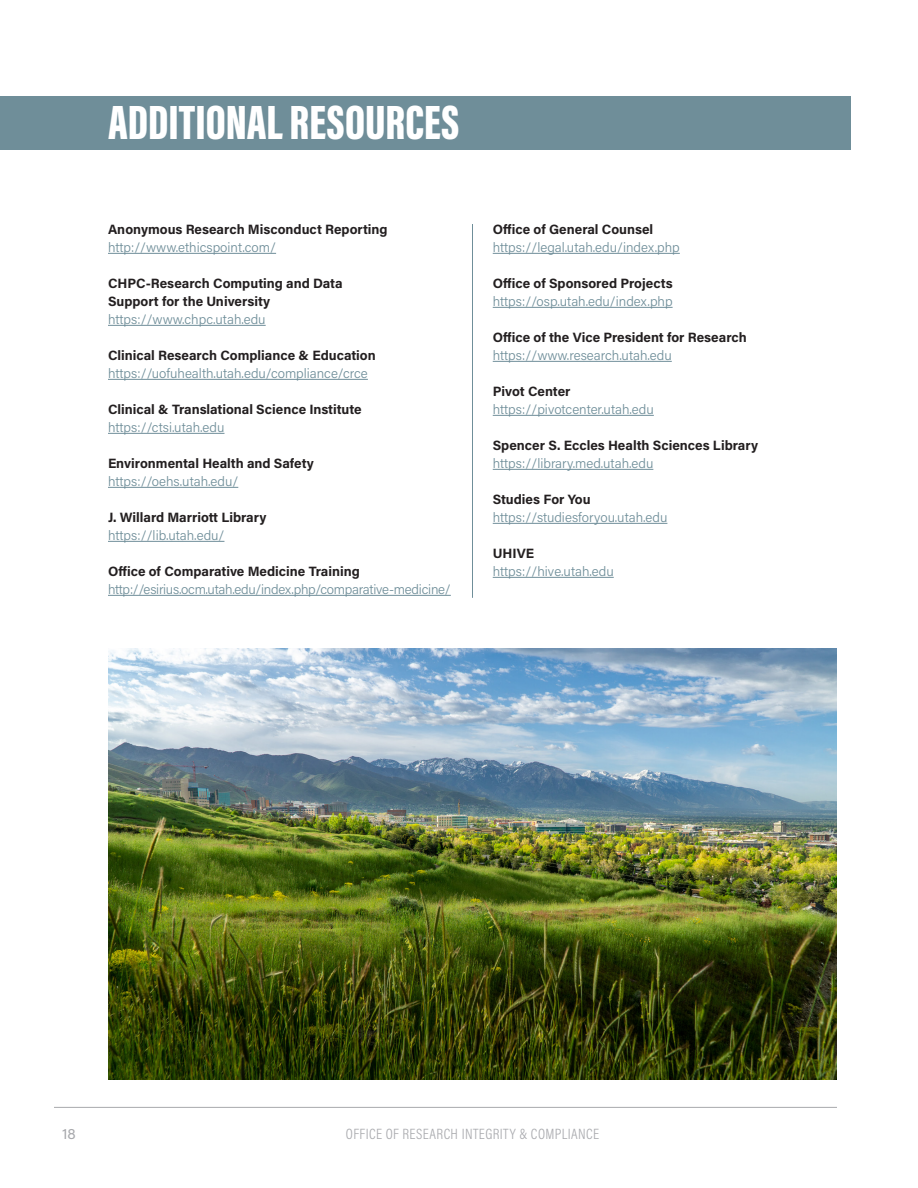
<style>
.page{position:relative;width:918px;height:1188px;background:#fff}
.page>*{position:absolute;margin:0;border:0;box-sizing:border-box;transform-origin:0 0}
.Header_Left_Spread{font:900 49.5px "Acumin Pro Extra Cond";color:#fff}
.t1{font:300 15px "Acumin Pro Cond";letter-spacing:.025em;color:#a8a9ad}
.t2{font:15px "Acumin Pro";color:#a8a9ad}
.Body{font:700 13.5px/18px "Acumin Pro";color:#231f20}
.Body-2{font:300 13.5px "Acumin Pro";color:#6f8e99}
.Body-3{font:300 13.5px "Acumin Pro";letter-spacing:-.02em;color:#6f8e99}
</style>
<div class="page">
<hr style="left:54px;top:1107px;width:783px;height:1px;background:#a8a9ad">
<hr style="left:108px;top:253px;width:168px;height:1px;background:#6f8e99">
<hr style="left:108px;top:325px;width:158px;height:1px;background:#6f8e99">
<hr style="left:108px;top:379px;width:260px;height:1px;background:#6f8e99">
<hr style="left:108px;top:433px;width:117px;height:1px;background:#6f8e99">
<hr style="left:108px;top:487px;width:130px;height:1px;background:#6f8e99">
<hr style="left:108px;top:541px;width:116px;height:1px;background:#6f8e99">
<hr style="left:108px;top:595px;width:343px;height:1px;background:#6f8e99">
<hr style="left:493px;top:253px;width:187px;height:1px;background:#6f8e99">
<hr style="left:493px;top:307px;width:180px;height:1px;background:#6f8e99">
<hr style="left:493px;top:361px;width:179px;height:1px;background:#6f8e99">
<hr style="left:493px;top:415px;width:161px;height:1px;background:#6f8e99">
<hr style="left:493px;top:469px;width:160px;height:1px;background:#6f8e99">
<hr style="left:493px;top:523px;width:174px;height:1px;background:#6f8e99">
<hr style="left:493px;top:577px;width:121px;height:1px;background:#6f8e99">
<hr style="left:472px;top:224px;width:1px;height:374px;background:#6f8e99">
<div style="left:0;top:96px;width:850px;height:54px;background:#6f8e99"></div>
<img style="left:108px;top:648px;width:729px;height:432px">
<p class="Header_Left_Spread" style="left:108px;top:92px;width:353px">ADDITIONAL RESOURCES</p>
<p class="Body" style="left:108px;top:220px;width:281px">Anonymous Research Misconduct Reporting</p>
<p class="Body-2" style="left:108px;top:238px;width:170px">http://www.ethicspoint.com/</p>
<p class="Body" style="left:108px;top:274px;width:236px">CHPC-Research Computing and Data<br>Support for the University</p>
<p class="Body-2" style="left:108px;top:310px;width:159px">https://www.chpc.utah.edu</p>
<p class="Body" style="left:108px;top:346px;width:269px">Clinical Research Compliance &amp; Education</p>
<p class="Body-2" style="left:108px;top:364px;width:261px">https://uofuhealth.utah.edu/compliance/crce</p>
<p class="Body" style="left:108px;top:400px;width:255px">Clinical &amp; Translational Science Institute</p>
<p class="Body-2" style="left:108px;top:418px;width:118px">https://ctsi.utah.edu</p>
<p class="Body" style="left:108px;top:454px;width:207px">Environmental Health and Safety</p>
<p class="Body-2" style="left:108px;top:472px;width:132px">https://oehs.utah.edu/</p>
<p class="Body" style="left:108px;top:508px;width:160px">J. Willard Marriott Library</p>
<p class="Body-2" style="left:108px;top:526px;width:118px">https://lib.utah.edu/</p>
<p class="Body" style="left:108px;top:562px;width:253px">Office of Comparative Medicine Training</p>
<p class="Body-3" style="left:108px;top:580px;width:344px">http://esirius.ocm.utah.edu/index.php/comparative-medicine/</p>
<p class="Body" style="left:493px;top:220px;width:162px">Office of General Counsel</p>
<p class="Body-2" style="left:493px;top:238px;width:189px">https://legal.utah.edu/index.php</p>
<p class="Body" style="left:493px;top:274px;width:181px">Office of Sponsored Projects</p>
<p class="Body-2" style="left:493px;top:292px;width:181px">https://osp.utah.edu/index.php</p>
<p class="Body" style="left:493px;top:328px;width:256px">Office of the Vice President for Research</p>
<p class="Body-2" style="left:493px;top:346px;width:181px">https://www.research.utah.edu</p>
<p class="Body" style="left:493px;top:382px;width:79px">Pivot Center</p>
<p class="Body-2" style="left:493px;top:400px;width:163px">https://pivotcenter.utah.edu</p>
<p class="Body" style="left:493px;top:436px;width:267px">Spencer S. Eccles Health Sciences Library</p>
<p class="Body-2" style="left:493px;top:454px;width:162px">https://library.med.utah.edu</p>
<p class="Body" style="left:493px;top:490px;width:99px">Studies For You</p>
<p class="Body-2" style="left:493px;top:508px;width:176px">https://studiesforyou.utah.edu</p>
<p class="Body" style="left:493px;top:544px;width:43px">UHIVE</p>
<p class="Body-2" style="left:493px;top:562px;width:123px">https://hive.utah.edu</p>
<p class="t2" style="left:62px;top:1123px;width:15px">18</p>
<p class="t1" style="left:346px;top:1124px;width:255px">OFFICE OF RESEARCH INTEGRITY &amp; COMPLIANCE</p>
</div>
